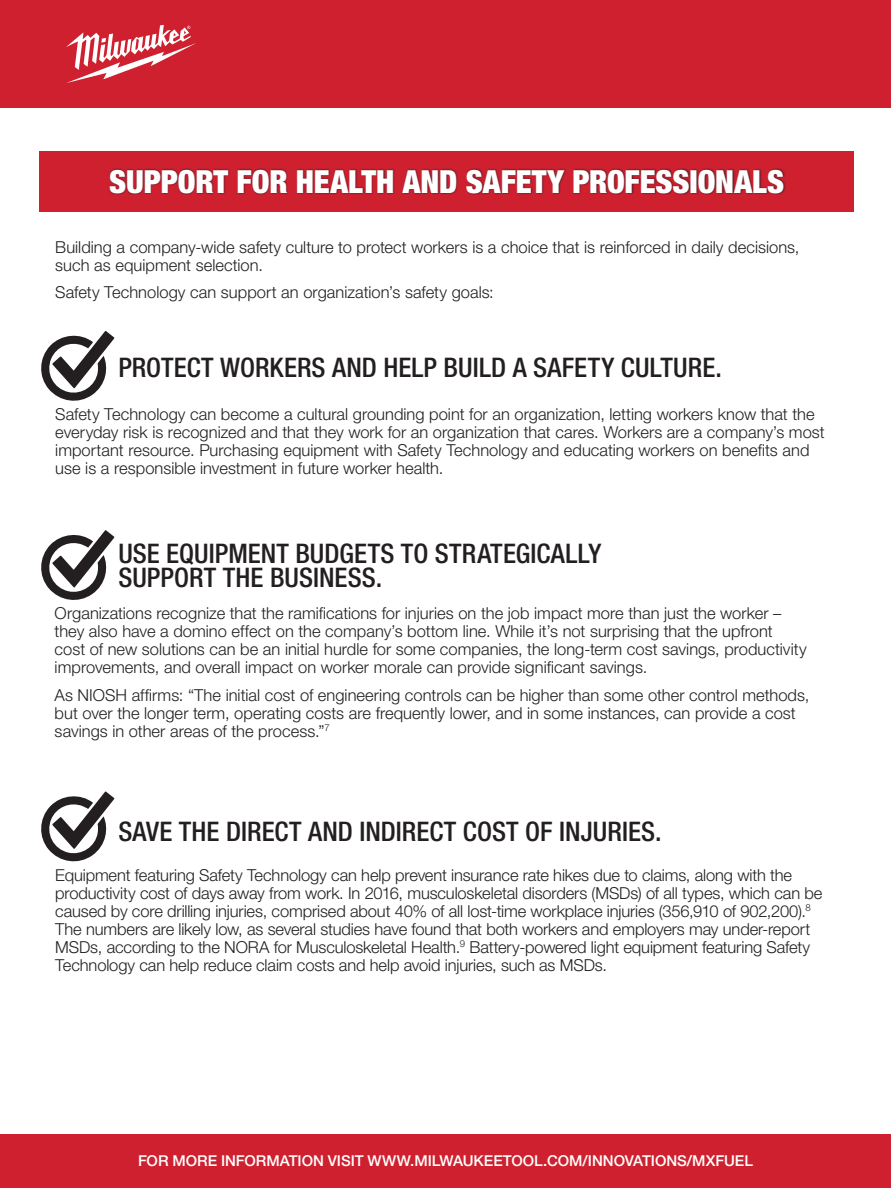
<style>
.page{position:relative;width:891px;height:1188px;background:#fff}
.page>*{position:absolute;margin:0;border:0;box-sizing:border-box;transform-origin:0 0}
.t1{font:900 condensed 31.8px "Helvetica Neue LT Std";color:#fff}
.t2{font:500 condensed 27px/24px "Helvetica Neue LT Std";letter-spacing:.005em;color:#231f20}
.t3{font:300 16.5px/18px "Helvetica Neue LT Std";color:#231f20}
.t4{font:500 15px "Helvetica Neue LT Std";color:#fff}
</style>
<div class="page">
<div style="left:0;top:0;width:891px;height:108px;background:#cf202f"></div>
<div style="left:0;top:1134px;width:891px;height:54px;background:#cf202f"></div>
<svg style="left:66px;top:25px;width:130px;height:58px"></svg>
<svg style="left:41px;top:331px;width:73px;height:70px"></svg>
<svg style="left:41px;top:530px;width:73px;height:70px"></svg>
<div style="left:39px;top:151px;width:815px;height:61px;background:#cf202f"></div>
<div style="left:108px;top:167px;width:678px;height:28px;background:#231f20;opacity:.75"></div>
<svg style="left:41px;top:791px;width:73px;height:71px"></svg>
<h1 class="t1" style="left:109px;top:162px;width:677px">SUPPORT FOR HEALTH AND SAFETY PROFESSIONALS</h1>
<p class="t3" style="left:55px;top:237px;width:746px">Building a company-wide safety culture to protect workers is a choice that is reinforced in daily decisions, such as equipment selection.</p>
<p class="t3" style="left:55px;top:283px;width:440px">Safety Technology can support an organization’s safety goals:</p>
<h2 class="t2" style="left:118px;top:355px;width:605px">PROTECT WORKERS AND HELP BUILD A SAFETY CULTURE.</h2>
<p class="t3" style="left:55px;top:405px;width:771px">Safety Technology can become a cultural grounding point for an organization, letting workers know that the everyday risk is recognized and that they work for an organization that cares. Workers are a company’s most important resource. Purchasing equipment with Safety Technology and educating workers on benefits and use is a responsible investment in future worker health.</p>
<h2 class="t2" style="left:118px;top:541px;width:485px">USE EQUIPMENT BUDGETS TO STRATEGICALLY<br>SUPPORT THE BUSINESS.</h2>
<p class="t3" style="left:55px;top:604px;width:753px">Organizations recognize that the ramifications for injuries on the job impact more than just the worker – they also have a domino effect on the company’s bottom line. While it’s not surprising that the upfront cost of new solutions can be an initial hurdle for some companies, the long-term cost savings, productivity improvements, and overall impact on worker morale can provide significant savings.</p>
<p class="t3" style="left:55px;top:685px;width:756px">As NIOSH affirms: “The initial cost of engineering controls can be higher than some other control methods, but over the longer term, operating costs are frequently lower, and in some instances, can provide a cost savings in other areas of the process.”<sup>7</sup></p>
<h2 class="t2" style="left:118px;top:819px;width:545px">SAVE THE DIRECT AND INDIRECT COST OF INJURIES.</h2>
<p class="t3" style="left:55px;top:865px;width:769px">Equipment featuring Safety Technology can help prevent insurance rate hikes due to claims, along with the productivity cost of days away from work. In 2016, musculoskeletal disorders (MSDs) of all types, which can be caused by core drilling injuries, comprised about 40% of all lost-time workplace injuries (356,910 of 902,200).<sup>8<br></sup>The numbers are likely low, as several studies have found that both workers and employers may under-report MSDs, according to the NORA for Musculoskeletal Health.<sup>9</sup> Battery-powered light equipment featuring Safety Technology can help reduce claim costs and help avoid injuries, such as MSDs.</p>
<p class="t4" style="left:138px;top:1152px;width:616px">FOR MORE INFORMATION VISIT WWW.MILWAUKEETOOL.COM/INNOVATIONS/MXFUEL</p>
</div>
